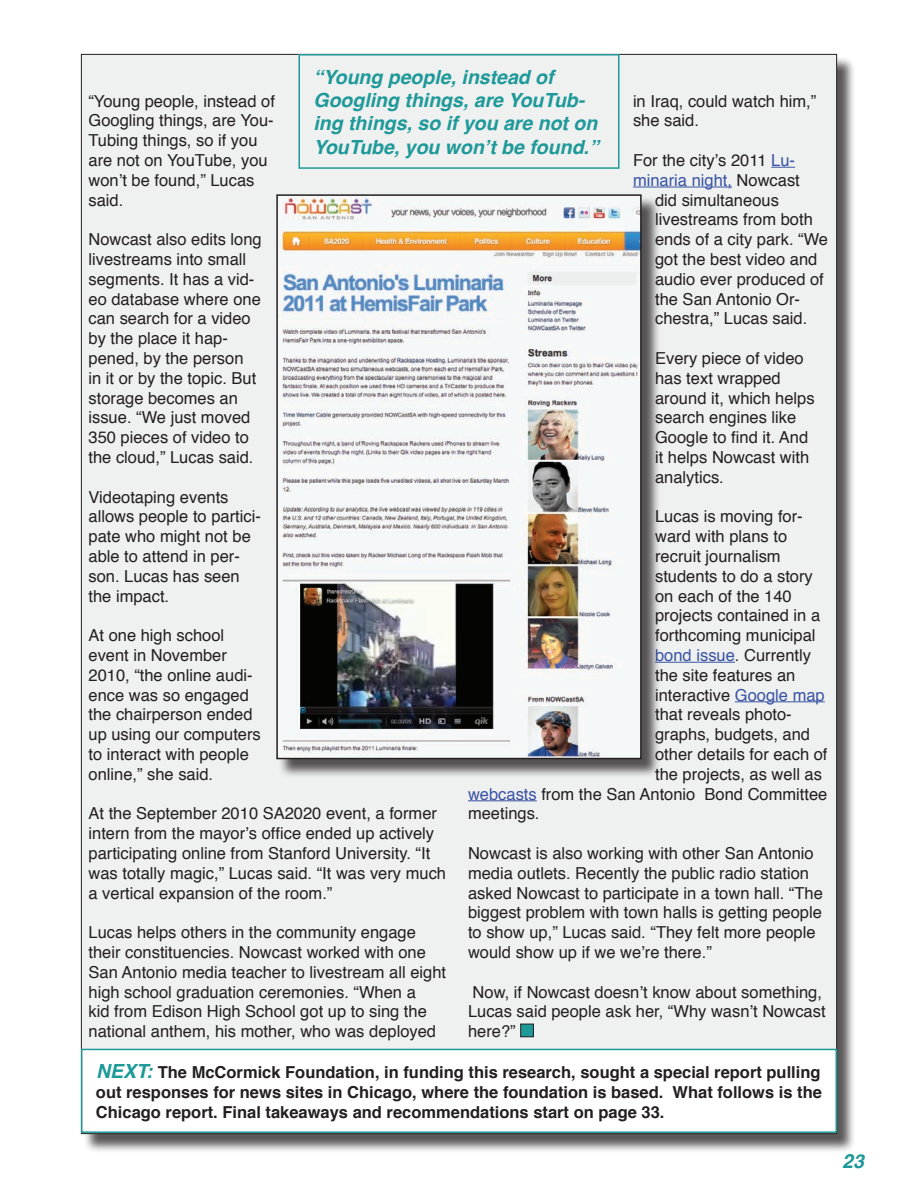
<style>
.page{position:relative;width:918px;height:1188px;background:#fff}
.page>*{position:absolute;margin:0;border:0;box-sizing:border-box;transform-origin:0 0}
.t1{font:italic 700 19.5px/23.4px "Helvetica";color:#1e9999}
.t2{font:16.5px/19.8px "Helvetica";color:#231f20}
.t3{font:700 16.5px/19.8px "Helvetica";color:#231f20;text-align:justify}
.t4{font:16.5px "Helvetica";color:#3853a3}
.s1{color:#3853a3}
.s2{color:#231f20}
.s3{font-style:italic;font-size:19.5px;color:#1e9999}
</style>
<div class="page">
<div style="left:83px;top:56px;width:772px;height:1097px;background:#231f20;opacity:.75"></div>
<div style="left:81px;top:54px;width:756px;height:1080px;background:#eff0f0"></div>
<svg style="left:771px;top:167px;width:24px;height:1px"></svg>
<hr style="left:633px;top:187px;width:99px;height:1px;background:#3853a3">
<hr style="left:655px;top:662px;width:80px;height:1px;background:#3853a3">
<hr style="left:735px;top:701px;width:90px;height:1px;background:#3853a3">
<hr style="left:468px;top:800px;width:69px;height:1px;background:#3853a3">
<div style="left:521px;top:1024px;width:12px;height:13px;background:#1e9999"></div>
<div style="left:520px;top:1024px;width:14px;height:13px;border:1px solid #231f20"></div>
<div style="left:278px;top:196px;width:382px;height:582px;background:#231f20;opacity:.75"></div>
<img style="left:279px;top:197px;width:360px;height:559px">
<div style="left:276px;top:194px;width:366px;height:565px;border:2px solid #231f20"></div>
<div style="left:82px;top:1049px;width:754px;height:83px;background:#fff"></div>
<div style="left:81px;top:1049px;width:756px;height:84px;border:2px solid #1e9999"></div>
<div style="left:298px;top:54px;width:322px;height:115px;border:2px solid #1e9999"></div>
<p class="t1" style="left:314px;top:65px;width:287px">“Young people, instead of<br>Googling things, are YouTub&shy;ing things, so if you are not on<br>YouTube, you won’t be found.”</p>
<p class="t2" style="left:88px;top:91px;width:188px">“Young people, instead of<br>Googling things, are You-<br>Tubing things, so if you are not on YouTube, you won’t be found,” Lucas said.</p>
<p class="t2" style="left:88px;top:230px;width:175px">Nowcast also edits long livestreams into small segments. It has a vid&shy;eo database where one can search for a video by the place it hap&shy;pened, by the person<br>in it or by the topic. But storage becomes an issue. “We just moved<br>350 pieces of video to the cloud,” Lucas said.</p>
<p class="t2" style="left:88px;top:487px;width:174px">Videotaping events allows people to partici&shy;pate who might not be able to attend in per&shy;son. Lucas has seen the impact.</p>
<p class="t2" style="left:88px;top:626px;width:174px">At one high school event in November<br>2010, “the online audi&shy;ence was so engaged the chairperson ended up using our computers to interact with people online,” she said.</p>
<p class="t2" style="left:88px;top:804px;width:359px">At the September 2010 SA2020 event, a former intern from the mayor’s office ended up actively participating online from Stanford University. “It was totally magic,” Lucas said. “It was very much a vertical expansion of the room.”</p>
<p class="t2" style="left:88px;top:923px;width:359px">Lucas helps others in the community engage their constituencies. Nowcast worked with one San Antonio media teacher to livestream all eight high school graduation ceremonies. “When a<br>kid from Edison High School got up to sing the national anthem, his mother, who was deployed</p>
<p class="t2" style="left:633px;top:91px;width:185px">in Iraq, could watch him,” she said.</p>
<p class="t2" style="left:633px;top:151px;width:164px">For the city’s 2011 <span class="s1">Lu-</span></p>
<p class="t4" style="left:633px;top:167px;width:168px">minaria night, <span class="s2">Nowcast</span></p>
<p class="t2" style="left:655px;top:190px;width:125px">did simultaneous</p>
<p class="t2" style="left:655px;top:210px;width:159px">livestreams from both</p>
<p class="t2" style="left:655px;top:230px;width:175px">ends of a city park. “We</p>
<p class="t2" style="left:655px;top:250px;width:164px">got the best video and</p>
<p class="t2" style="left:655px;top:270px;width:170px">audio ever produced of</p>
<p class="t2" style="left:655px;top:289px;width:146px">the San Antonio Or-</p>
<p class="t2" style="left:655px;top:309px;width:154px">chestra,” Lucas said.</p>
<p class="t2" style="left:655px;top:349px;width:161px">Every piece of video has text wrapped around it, which helps search engines like<br>Google to find it. And it helps Nowcast with analytics.</p>
<p class="t2" style="left:655px;top:507px;width:149px">Lucas is moving for-</p>
<p class="t2" style="left:655px;top:527px;width:134px">ward with plans to</p>
<p class="t2" style="left:655px;top:547px;width:127px">recruit journalism</p>
<p class="t2" style="left:655px;top:567px;width:159px">students to do a story</p>
<p class="t2" style="left:655px;top:586px;width:138px">on each of the 140</p>
<p class="t2" style="left:655px;top:606px;width:167px">projects contained in a</p>
<p class="t2" style="left:655px;top:626px;width:162px">forthcoming municipal</p>
<p class="t2" style="left:655px;top:646px;width:157px"><span class="s1">bond issue</span>. Currently</p>
<p class="t2" style="left:655px;top:666px;width:142px">the site features an</p>
<p class="t2" style="left:655px;top:685px;width:171px">interactive <span class="s1">Google map</span></p>
<p class="t2" style="left:655px;top:705px;width:138px">that reveals photo-</p>
<p class="t2" style="left:655px;top:725px;width:157px">graphs, budgets, and</p>
<p class="t2" style="left:655px;top:745px;width:174px">other details for each of</p>
<p class="t2" style="left:655px;top:765px;width:168px">the projects, as well as</p>
<p class="t2" style="left:468px;top:784px;width:361px"><span class="s1">webcasts</span> from the San Antonio Bond Committee</p>
<p class="t2" style="left:468px;top:804px;width:73px">meetings.</p>
<p class="t2" style="left:468px;top:844px;width:356px">Nowcast is also working with other San Antonio media outlets. Recently the public radio station asked Nowcast to participate in a town hall. “The biggest problem with town halls is getting people to show up,” Lucas said. “They felt more people would show up if we we’re there.”</p>
<p class="t2" style="left:468px;top:982px;width:359px">Now, if Nowcast doesn’t know about something,<br>Lucas said people ask her, “Why wasn’t Nowcast here?”</p>
<p class="t3" style="left:96px;top:1063px;width:727px"><span class="s3">NEXT:</span> The McCormick Foundation, in funding this research, sought a special report pulling out responses for news sites in Chicago, where the foundation is based. What follows is the Chicago report. Final takeaways and recommendations start on page 33.</p>
<p class="t1" style="left:842px;top:1150px;width:23px">23</p>
</div>
